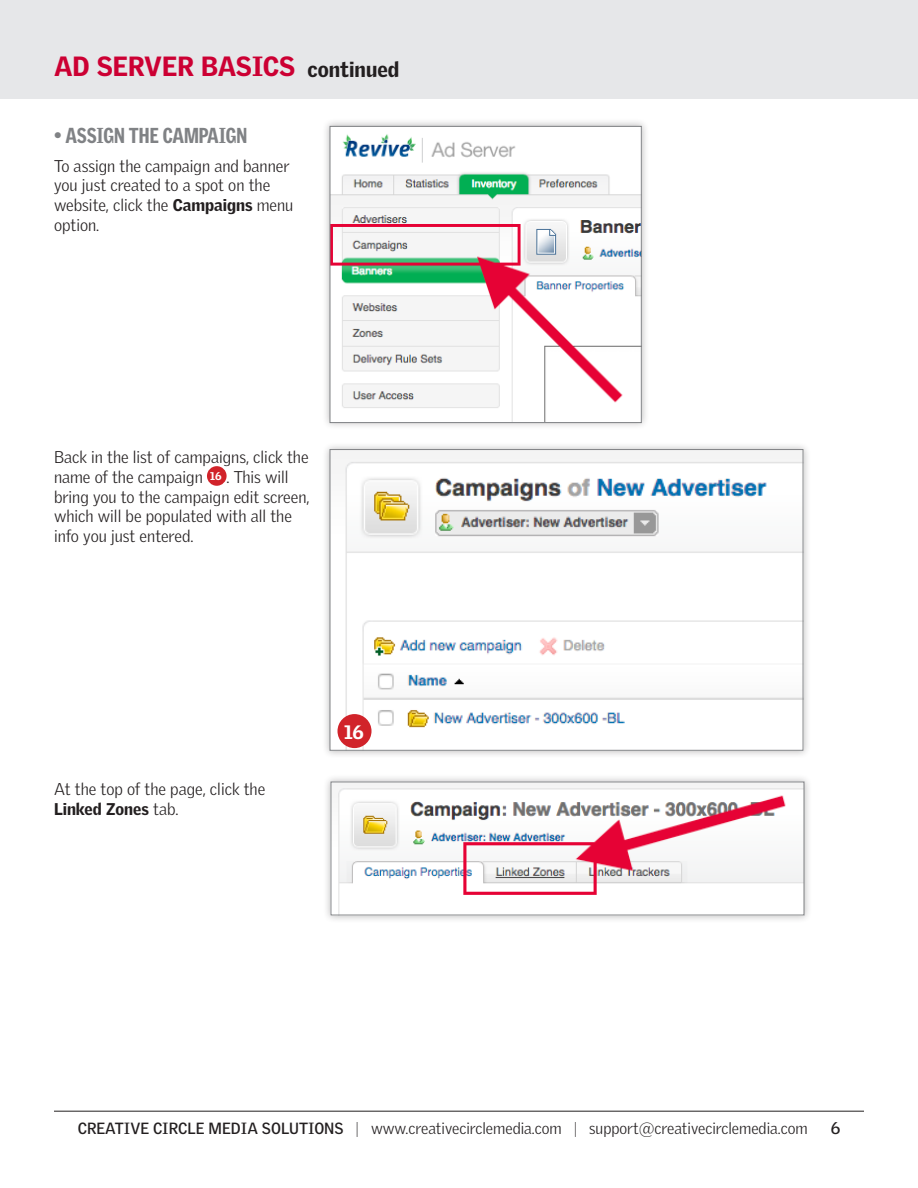
<style>
.page{position:relative;width:918px;height:1188px;background:#fff}
.page>*{position:absolute;margin:0;border:0;box-sizing:border-box;transform-origin:0 0}
.t1{font:900 27px "Griffith Gothic";color:#c03}
.Subhead{font:900 21px "Griffith Gothic Cond";color:#808285}
.t2{font:900 18.9px "Griffith Gothic";color:#fff}
.body{font:300 16.5px/19.8px "Griffith Gothic";color:#231f20}
.t3{font:700 16.5px "Griffith Gothic";color:#231f20}
.t4{font:300 15.75px "Griffith Gothic";color:#231f20}
.t5{font:900 10.95px "Griffith Gothic";color:#fff}
.s1{font-size:21px;color:#231f20}
.s2{font-weight:900}
.s3{font-weight:700}
.s4{font-weight:100}
</style>
<div class="page">
<div style="left:0;top:0;width:918px;height:98px;background:#e6e7e9"></div>
<hr style="left:54px;top:1111px;width:810px;height:1px;background:#231f20">
<div style="left:207px;top:466px;width:20px;height:20px;background:#d1232a;border-radius:50%"></div>
<div style="left:322px;top:118px;width:328px;height:313px;background:#231f20;opacity:.3"></div>
<img style="left:332px;top:128px;width:308px;height:293px">
<div style="left:330px;top:126px;width:312px;height:297px;border:1px solid #808285"></div>
<div style="left:322px;top:441px;width:489px;height:317px;background:#231f20;opacity:.3"></div>
<img style="left:332px;top:451px;width:469px;height:298px">
<div style="left:330px;top:449px;width:473px;height:302px;border:1px solid #808285"></div>
<div style="left:323px;top:774px;width:489px;height:149px;background:#231f20;opacity:.3"></div>
<img style="left:333px;top:784px;width:469px;height:129px">
<div style="left:337px;top:714px;width:35px;height:34px;background:#d1232a;border-radius:50%"></div>
<h1 class="t1" style="left:54px;top:51px;width:347px">AD SERVER BASICS <span class="s1">continued</span></h1>
<p class="Subhead" style="left:54px;top:123px;width:195px">• ASSIGN THE CAMPAIGN</p>
<p class="body" style="left:54px;top:155px;width:241px">To assign the campaign and banner you just created to a spot on the website, click the <span class="s2">Campaigns</span> menu option.</p>
<p class="body" style="left:54px;top:447px;width:256px">Back in the list of campaigns, click the name of the campaign</p>
<p class="body" style="left:54px;top:467px;width:257px;text-indent:173px">. This will bring you to the campaign edit screen, which will be populated with all the info you just entered.</p>
<p class="t5" style="left:210px;top:470px;width:13px">16</p>
<p class="body" style="left:54px;top:779px;width:213px">At the top of the page, click the<br><span class="s2">Linked Zones</span> tab.</p>
<p class="t2" style="left:344px;top:721px;width:21px">16</p>
<p class="t4" style="left:78px;top:1119px;width:732px"><span class="s3">CREATIVE CIRCLE MEDIA SOLUTIONS</span> <span class="s4">|</span> www.creativecirclemedia.com <span class="s4">|</span> support@creativecirclemedia.com</p>
<p class="t3" style="left:831px;top:1118px;width:11px">6</p>
</div>
